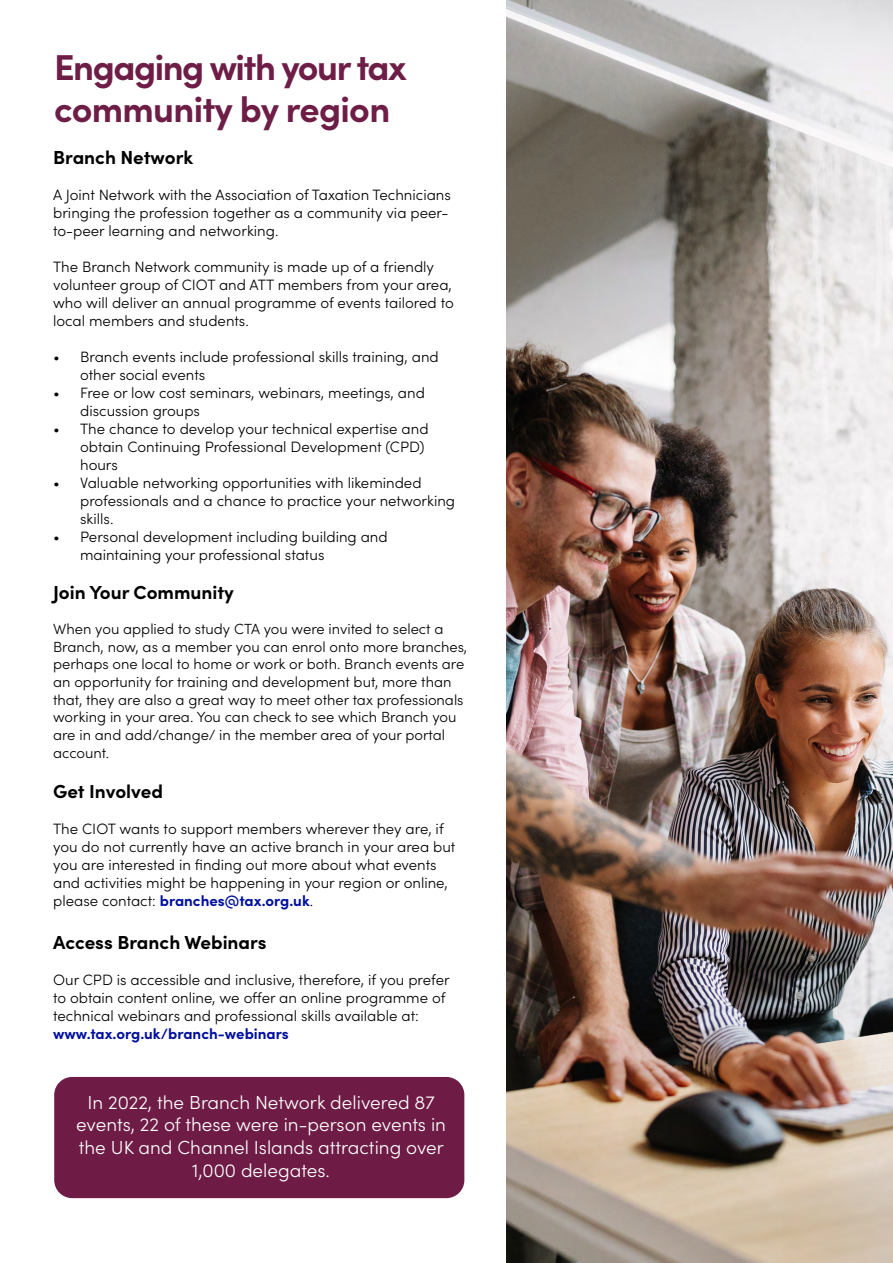
<style>
.page{position:relative;width:893px;height:1263px;background:#fff}
.page>*{position:absolute;margin:0;border:0;box-sizing:border-box;transform-origin:0 0}
.t1{font:700 36px/42px "Sofia Pro";letter-spacing:-.04em;color:#6e1e46}
.t2{font:300 18.9px/22.6px "Sofia Pro";color:#fff;text-align:center}
.t3{font:700 18.9px "Sofia Pro";color:#000}
.t4{font:300 15px/18px "Sofia Pro";color:#000}
.t5{font:700 15px "Sofia Pro";color:#00109f}
.t6{font:300 14.7px/17.7px "Sofia Pro";color:#000}
.s1{font-weight:700;color:#00109f}
</style>
<div class="page">
<div style="left:54px;top:1077px;width:410px;height:121px;background:#6e1c45;border-radius:18px"></div>
<img style="left:507px;top:0;width:386px;height:1263px">
<h1 class="t1" style="left:54px;top:43px;width:354px">Engaging with your tax community by region</h1>
<p class="t3" style="left:53px;top:143px;width:142px">Branch Network</p>
<p class="t4" style="left:53px;top:185px;width:399px">A Joint Network with the Association of Taxation Technicians bringing the profession together as a community via peer&shy;to-peer learning and networking.</p>
<p class="t4" style="left:53px;top:257px;width:402px">The Branch Network community is made up of a friendly volunteer group of CIOT and ATT members from your area, who will deliver an annual programme of events tailored to local members and students.</p>
<p class="t4" style="left:80px;top:347px;width:360px;text-indent:-27px">• Branch events include professional skills training, and other social events</p>
<p class="t4" style="left:80px;top:383px;width:346px;text-indent:-27px">• Free or low cost seminars, webinars, meetings, and discussion groups</p>
<p class="t4" style="left:80px;top:419px;width:350px;text-indent:-27px">• The chance to develop your technical expertise and obtain Continuing Professional Development (CPD) hours</p>
<p class="t4" style="left:80px;top:473px;width:376px;text-indent:-27px">• Valuable networking opportunities with likeminded professionals and a chance to practice your networking skills.</p>
<p class="t4" style="left:80px;top:527px;width:309px;text-indent:-27px">• Personal development including building and maintaining your professional status</p>
<p class="t3" style="left:53px;top:578px;width:182px">Join Your Community</p>
<p class="t6" style="left:53px;top:619px;width:416px">When you applied to study CTA you were invited to select a Branch, now, as a member you can enrol onto more branches, perhaps one local to home or work or both. Branch events are an opportunity for training and development but, more than that, they are also a great way to meet other tax professionals working in your area. You can check to see which Branch you are in and add/change/ in the member area of your portal account.</p>
<p class="t3" style="left:53px;top:777px;width:111px">Get Involved</p>
<p class="t4" style="left:53px;top:818px;width:404px">The CIOT wants to support members wherever they are, if you do not currently have an active branch in your area but you are interested in finding out more about what events and activities might be happening in your region or online, please contact: <span class="s1">branches@tax.org.uk</span>.</p>
<p class="t3" style="left:53px;top:928px;width:215px">Access Branch Webinars</p>
<p class="t4" style="left:53px;top:970px;width:398px">Our CPD is accessible and inclusive, therefore, if you prefer to obtain content online, we offer an online programme of technical webinars and professional skills available at:</p>
<p class="t5" style="left:53px;top:1022px;width:237px">www.tax.org.uk/branch-webinars</p>
<p class="t2" style="left:76px;top:1089px;width:371px">In 2022, the Branch Network delivered 87 events, 22 of these were in-person events in the UK and Channel Islands attracting over 1,000 delegates.</p>
</div>
